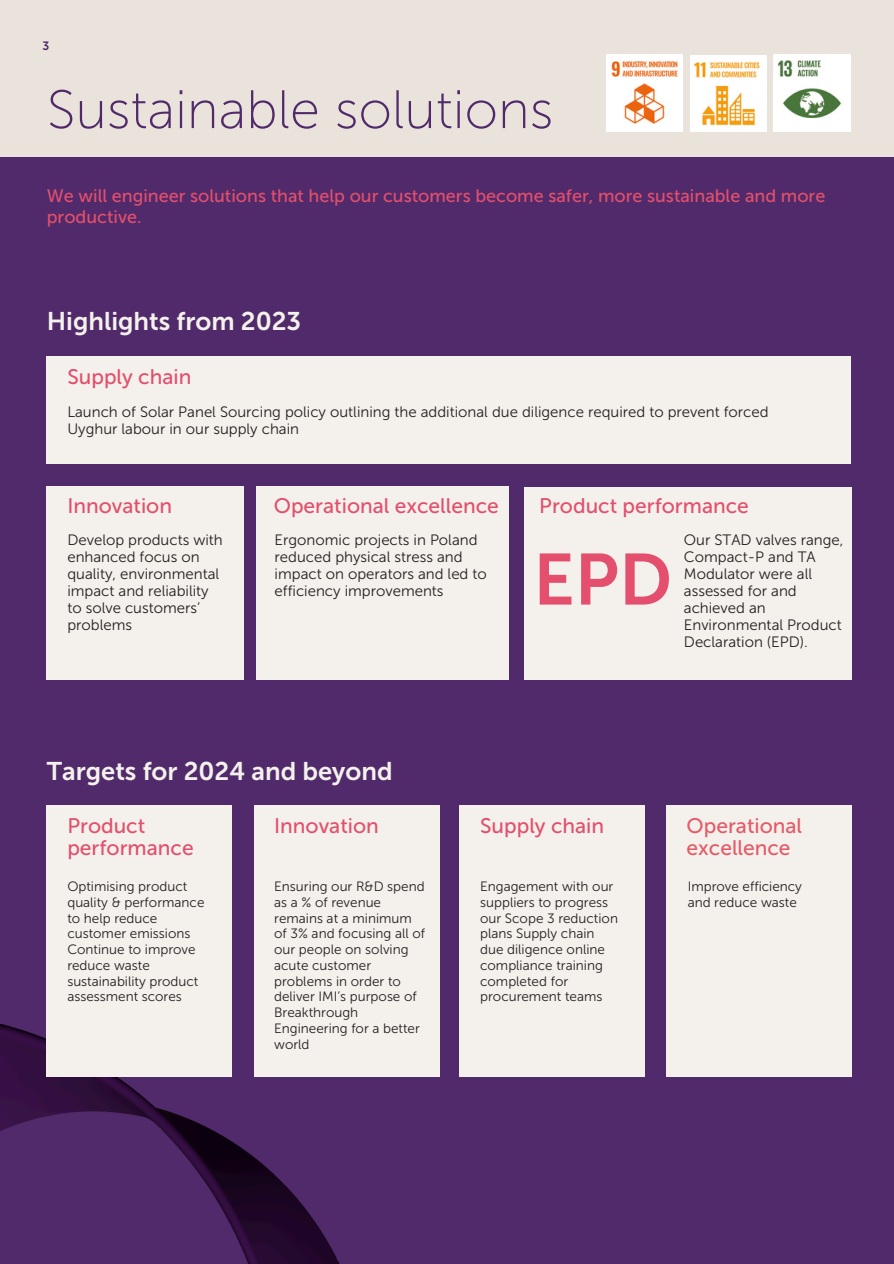
<style>
.page{position:relative;width:894px;height:1264px;background:#fff}
.page>*{position:absolute;margin:0;border:0;box-sizing:border-box;transform-origin:0 0}
.t1{font:72px "Museo Sans 700";color:#e34f6d}
.t2{font:54px "Museo Sans 100";color:#502a6a}
.t3{font:25.5px "Museo Sans 700";color:#f4f1ec}
.t4{font:21px/21.3px "Museo Sans 500";color:#e34f6d}
.t5{font:21px/21.3px "Museo Sans 500";color:#e55a69}
.t6{font:18px/20.2px "Museo Sans 500";color:#e34f6d}
.t7{font:15px/16.8px "Museo Sans 300";color:#231f20}
.t8{font:13.5px/15.8px "Museo Sans 300";color:#231f20}
.t9{font:12px "Museo Sans 700";color:#502a6a}
</style>
<div class="page">
<div style="left:0;top:0;width:893px;height:158px;background:#e9e3db"></div>
<div style="left:0;top:158px;width:893px;height:1105px;background:#502a6a"></div>
<img style="left:0;top:1020px;width:425px;height:243px">
<div style="left:47px;top:805px;width:185px;height:271px;background:#f4f1ec"></div>
<div style="left:47px;top:356px;width:803px;height:108px;background:#f4f1ec"></div>
<div style="left:47px;top:487px;width:196px;height:192px;background:#f4f1ec"></div>
<div style="left:256px;top:487px;width:253px;height:192px;background:#f4f1ec"></div>
<img style="left:773px;top:55px;width:77px;height:76px">
<img style="left:606px;top:55px;width:76px;height:76px">
<img style="left:690px;top:55px;width:76px;height:77px">
<div style="left:254px;top:805px;width:185px;height:271px;background:#f4f1ec"></div>
<div style="left:459px;top:805px;width:185px;height:271px;background:#f4f1ec"></div>
<div style="left:524px;top:487px;width:326px;height:192px;background:#f4f1ec"></div>
<div style="left:665px;top:805px;width:185px;height:271px;background:#f4f1ec"></div>
<h5 class="t9" style="left:43px;top:39px;width:8px">3</h5>
<h3 class="t2" style="left:47px;top:77px;width:508px">Sustainable solutions</h3>
<p class="t6" style="left:47px;top:186px;width:779px">We will engineer solutions that help our customers become safer, more sustainable and more productive.</p>
<h4 class="t3" style="left:47px;top:306px;width:256px">Highlights from 2023</h4>
<h1 class="t4" style="left:67px;top:366px;width:125px">Supply chain</h1>
<h4 class="t7" style="left:67px;top:403px;width:702px">Launch of Solar Panel Sourcing policy outlining the additional due diligence required to prevent forced<br>Uyghur labour in our supply chain</h4>
<h4 class="t4" style="left:67px;top:495px;width:106px">Innovation</h4>
<h4 class="t4" style="left:274px;top:495px;width:226px">Operational excellence</h4>
<h4 class="t4" style="left:539px;top:495px;width:211px">Product performance</h4>
<h4 class="t7" style="left:67px;top:532px;width:157px">Develop products with enhanced focus on quality, environmental impact and reliability to solve customers’ problems</h4>
<h6 class="t7" style="left:274px;top:532px;width:214px">Ergonomic projects in Poland reduced physical stress and impact on operators and led to efficiency improvements</h6>
<p class="t1" style="left:533px;top:537px;width:140px">EPD</p>
<h6 class="t7" style="left:683px;top:532px;width:161px">Our STAD valves range,<br>Compact-P and TA<br>Modulator were all assessed for and achieved an<br>Environmental Product<br>Declaration (EPD).</h6>
<h6 class="t3" style="left:47px;top:756px;width:347px">Targets for 2024 and beyond</h6>
<h6 class="t4" style="left:67px;top:815px;width:128px">Product performance</h6>
<h3 class="t4" style="left:274px;top:815px;width:106px">Innovation</h3>
<h6 class="t4" style="left:480px;top:815px;width:125px">Supply chain</h6>
<p class="t5" style="left:686px;top:815px;width:117px">Operational excellence</p>
<h4 class="t8" style="left:67px;top:878px;width:139px">Optimising product quality &amp; performance to help reduce customer emissions<br>Continue to improve reduce waste sustainability product assessment scores</h4>
<p class="t8" style="left:687px;top:878px;width:116px">Improve efficiency and reduce waste</p>
<p class="t8" style="left:274px;top:878px;width:152px">Ensuring our R&amp;D spend as a % of revenue remains at a minimum of 3% and focusing all of our people on solving acute customer problems in order to deliver IMI’s purpose of<br>Breakthrough<br>Engineering for a better world</p>
<h4 class="t8" style="left:480px;top:878px;width:139px">Engagement with our suppliers to progress our Scope 3 reduction plans Supply chain due diligence online compliance training completed for procurement teams</h4>
</div>
